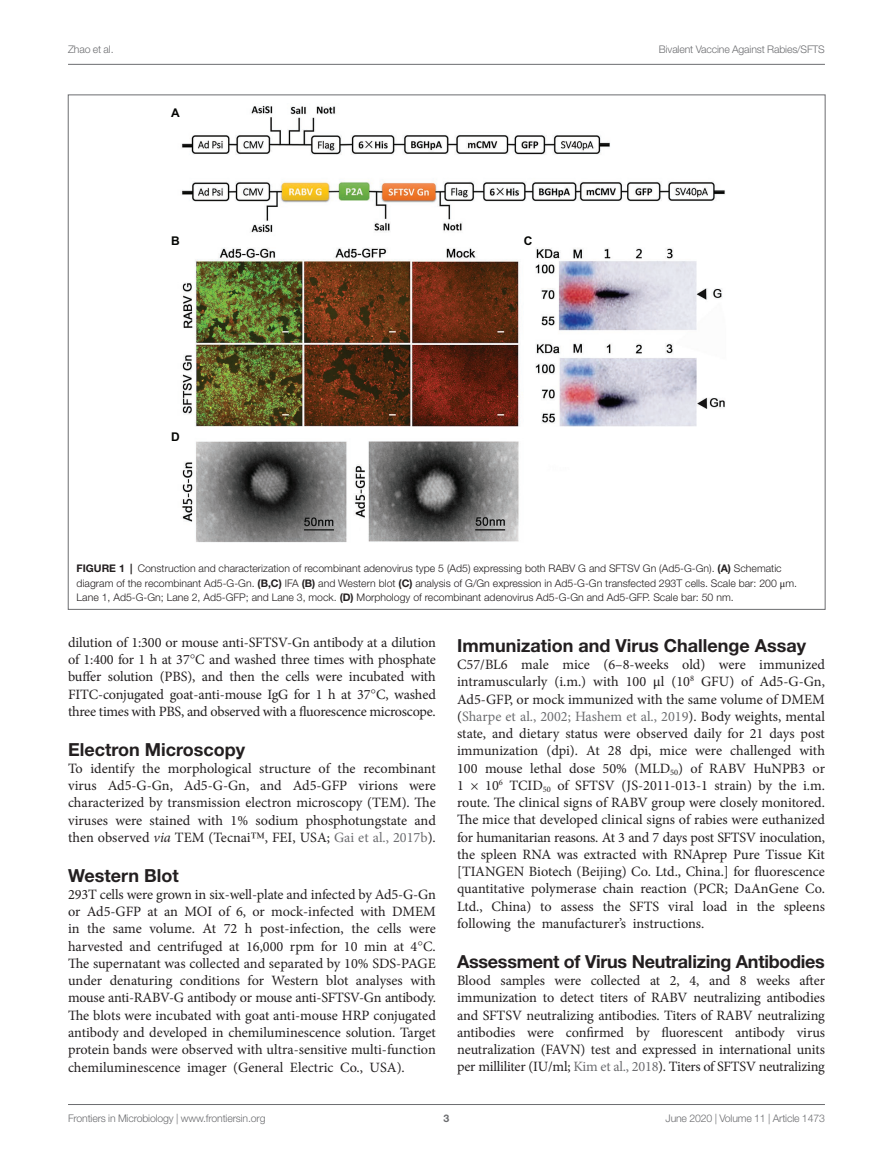
<style>
.page{position:relative;width:893px;height:1170px;background:#fff}
.page>*{position:absolute;margin:0;border:0;box-sizing:border-box;transform-origin:0 0}
.HEAD_2{font:700 18px "Helvetica Neue LT Std";color:#231f20}
.TEXT_FLUSH{font:14.25px/17.2px "Minion Pro";letter-spacing:-.01em;color:#231f20;text-align:justify}
.t1{font:700 12px "Arial";color:#040503}
.FIG_LEG{font:300 10.5px/14.2px "Helvetica Neue LT Std";color:#231f20}
.t2{font:300 10.5px "Helvetica Neue LT Std";letter-spacing:-.015em;color:#6c6d70}
.t3{font:700 10.5px "Helvetica Neue LT Std";color:#6c6d70}
.s1{font-weight:700}
.s2{font-family:"STIX General";font-weight:400}
.s3{font-family:"STIX General"}
.s4{font-style:italic}
.s5{color:#6c6d70}
</style>
<div class="page">
<hr style="left:68px;top:64px;width:757px;height:1px;background:#6c6d70">
<hr style="left:68px;top:1104px;width:757px;height:1px;background:#6c6d70">
<img style="left:181px;top:105px;width:544px;height:438px">
<p class="t2" style="left:68px;top:42px;width:47px">Zhao et al.</p>
<p class="t2" style="left:659px;top:42px;width:167px">Bivalent Vaccine Against Rabies/SFTS</p>
<p class="t1" style="left:171px;top:104px;width:10px">A</p>
<p class="t1" style="left:171px;top:232px;width:10px">B</p>
<p class="t1" style="left:171px;top:428px;width:10px">D</p>
<p class="t1" style="left:524px;top:232px;width:10px">C</p>
<p class="FIG_LEG" style="left:77px;top:561px;width:722px"><span class="s1">FIGURE 1 |</span> Construction and characterization of recombinant adenovirus type 5 (Ad5) expressing both RABV G and SFTSV Gn (Ad5-G-Gn). <span class="s1">(A)</span> Schematic diagram of the recombinant Ad5-G-Gn. <span class="s1">(B,C)</span> IFA <span class="s1">(B)</span> and Western blot <span class="s1">(C)</span> analysis of G/Gn expression in Ad5-G-Gn transfected 293T cells. Scale bar: 200 <span class="s2">μ</span>m.<br>Lane 1, Ad5-G-Gn; Lane 2, Ad5-GFP; and Lane 3, mock. <span class="s1">(D)</span> Morphology of recombinant adenovirus Ad5-G-Gn and Ad5-GFP. Scale bar: 50 nm.</p>
<p class="TEXT_FLUSH" style="left:68px;top:633px;width:369px">dilution of 1:300 or mouse anti-SFTSV-Gn antibody at a dilution of 1:400 for 1 h at 37<span class="s3">°</span>C and washed three times with phosphate buffer solution (PBS), and then the cells were incubated with FITC-conjugated goat-anti-mouse IgG for 1 h at 37<span class="s3">°</span>C, washed three times with PBS, and observed with a fluorescence microscope.</p>
<p class="HEAD_2" style="left:68px;top:738px;width:178px">Electron Microscopy</p>
<p class="TEXT_FLUSH" style="left:68px;top:759px;width:369px">To identify the morphological structure of the recombinant virus Ad5-G-Gn, Ad5-G-Gn, and Ad5-GFP virions were characterized by transmission electron microscopy (TEM). The viruses were stained with 1% sodium phosphotungstate and then observed <span class="s4">via</span> TEM (Tecnai<span class="s3">™</span>, FEI, USA; <span class="s5">Gai et al., 2017b</span>).</p>
<p class="HEAD_2" style="left:68px;top:864px;width:112px">Western Blot</p>
<p class="TEXT_FLUSH" style="left:68px;top:885px;width:369px">293T cells were grown in six-well-plate and infected by Ad5-G-Gn or Ad5-GFP at an MOI of 6, or mock-infected with DMEM in the same volume. At 72 h post-infection, the cells were harvested and centrifuged at 16,000 rpm for 10 min at 4<span class="s3">°</span>C.<br>The supernatant was collected and separated by 10% SDS-PAGE under denaturing conditions for Western blot analyses with mouse anti-RABV-G antibody or mouse anti-SFTSV-Gn antibody.<br>The blots were incubated with goat anti-mouse HRP conjugated antibody and developed in chemiluminescence solution. Target protein bands were observed with ultra-sensitive multi-function chemiluminescence imager (General Electric Co., USA).</p>
<p class="HEAD_2" style="left:457px;top:634px;width:350px">Immunization and Virus Challenge Assay</p>
<p class="TEXT_FLUSH" style="left:457px;top:656px;width:369px">C57/BL6 male mice (6–8-weeks old) were immunized intramuscularly (i.m.) with 100 <span class="s3">μ</span>l (10<sup>8</sup> GFU) of Ad5-G-Gn, Ad5-GFP, or mock immunized with the same volume of DMEM (<span class="s5">Sharpe et al., 2002; Hashem et al., 2019</span>). Body weights, mental state, and dietary status were observed daily for 21 days post immunization (dpi). At 28 dpi, mice were challenged with 100 mouse lethal dose 50% (MLD<sub>50</sub>) of RABV HuNPB3 or 1 × 10<sup>6</sup> TCID<sub>50</sub> of SFTSV (JS-2011-013-1 strain) by the i.m. route. The clinical signs of RABV group were closely monitored.<br>The mice that developed clinical signs of rabies were euthanized for humanitarian reasons. At 3 and 7 days post SFTSV inoculation, the spleen RNA was extracted with RNAprep Pure Tissue Kit [TIANGEN Biotech (Beijing) Co. Ltd., China.] for fluorescence quantitative polymerase chain reaction (PCR; DaAnGene Co.<br>Ltd., China) to assess the SFTS viral load in the spleens following the manufacturer’s instructions.</p>
<p class="HEAD_2" style="left:457px;top:950px;width:369px">Assessment of Virus Neutralizing Antibodies</p>
<p class="TEXT_FLUSH" style="left:457px;top:971px;width:369px">Blood samples were collected at 2, 4, and 8 weeks after immunization to detect titers of RABV neutralizing antibodies and SFTSV neutralizing antibodies. Titers of RABV neutralizing antibodies were confirmed by fluorescent antibody virus neutralization (FAVN) test and expressed in international units per milliliter (IU/ml; <span class="s5">Kim et al., 2018</span>). Titers of SFTSV neutralizing</p>
<p class="t2" style="left:68px;top:1111px;width:199px">Frontiers in Microbiology | www.frontiersin.org</p>
<p class="t3" style="left:444px;top:1111px;width:7px">3</p>
<p class="t2" style="left:666px;top:1111px;width:161px">June 2020 | Volume 11 | Article 1473</p>
</div>
